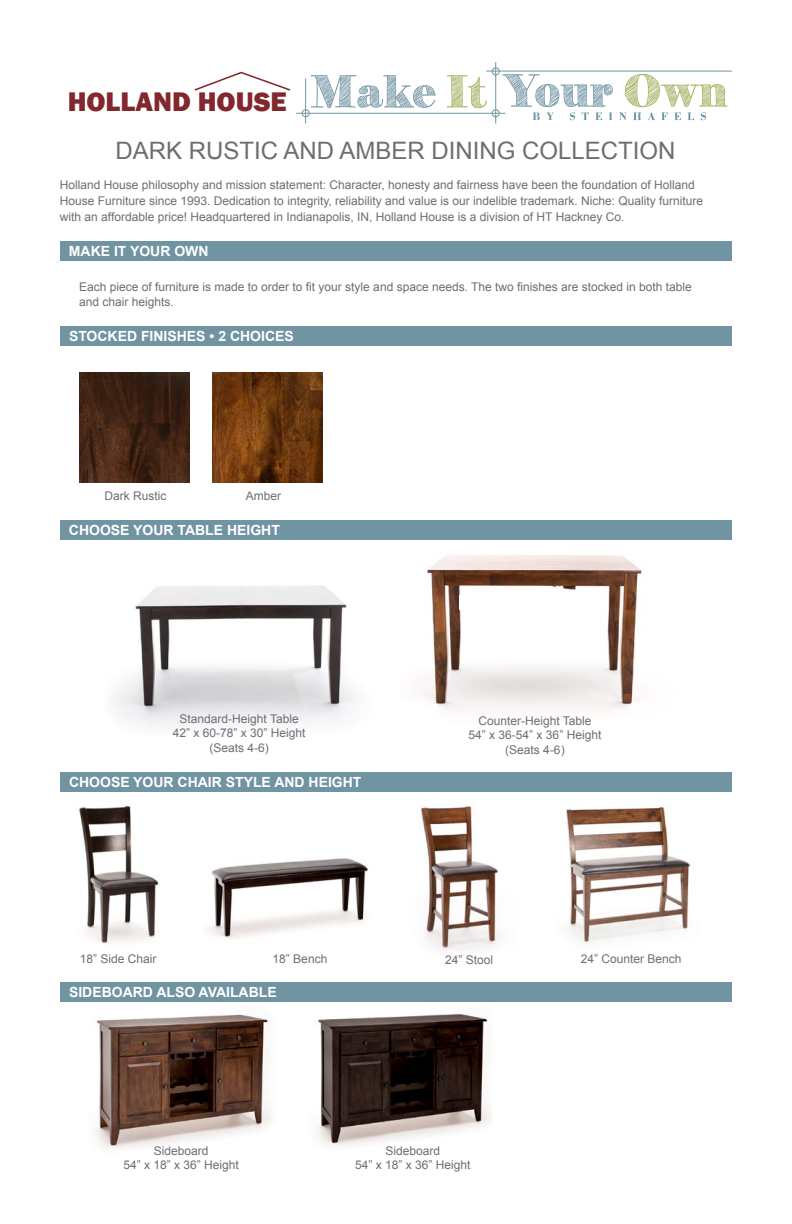
<style>
.page{position:relative;width:792px;height:1224px;background:#fff}
.page>*{position:absolute;margin:0;border:0;box-sizing:border-box;transform-origin:0 0}
.t1{font:800 27.7px "Franklin Gothic";color:#82272d}
.t2{font:24px "Arial";color:#6d6e71}
.t3{font:700 14px "Arial";color:#fff}
.t4{font:12px/14.4px "Arial";color:#6d6e71;text-align:center}
</style>
<div class="page">
<img style="left:421px;top:555px;width:221px;height:155px">
<img style="left:114px;top:586px;width:241px;height:139px">
<div style="left:60px;top:241px;width:672px;height:20px;background:#7094a2"></div>
<div style="left:60px;top:520px;width:672px;height:20px;background:#7094a2"></div>
<hr style="left:305px;top:78px;width:1px;height:45px;background:#7094a2">
<hr style="left:486px;top:71px;width:246px;height:1px;background:#7094a2">
<hr style="left:296px;top:113px;width:209px;height:1px;background:#7094a2">
<hr style="left:496px;top:62px;width:1px;height:61px;background:#7094a2">
<div style="left:492px;top:110px;width:7px;height:7px;border:1px solid #7094a2;border-radius:50%"></div>
<div style="left:492px;top:68px;width:7px;height:7px;border:1px solid #7094a2;border-radius:50%"></div>
<div style="left:302px;top:110px;width:7px;height:7px;border:1px solid #7094a2;border-radius:50%"></div>
<svg style="left:311px;top:75px;width:125px;height:33px"></svg>
<svg style="left:447px;top:75px;width:40px;height:33px"></svg>
<svg style="left:503px;top:74px;width:110px;height:46px"></svg>
<svg style="left:619px;top:74px;width:108px;height:46px"></svg>
<div style="left:60px;top:326px;width:672px;height:20px;background:#7094a2"></div>
<svg style="left:194px;top:71px;width:97px;height:20px"></svg>
<img style="left:79px;top:372px;width:111px;height:111px">
<img style="left:212px;top:372px;width:111px;height:111px">
<div style="left:60px;top:772px;width:672px;height:20px;background:#7094a2"></div>
<img style="left:79px;top:806px;width:80px;height:138px">
<img style="left:209px;top:858px;width:159px;height:81px">
<img style="left:421px;top:805px;width:78px;height:146px">
<img style="left:566px;top:806px;width:125px;height:137px">
<div style="left:460px;top:595px;width:148px;height:14px;background:#fff"></div>
<div style="left:60px;top:982px;width:672px;height:20px;background:#7094a2"></div>
<img style="left:97px;top:1014px;width:174px;height:135px">
<img style="left:318px;top:1013px;width:173px;height:133px">
<h1 class="t1" style="left:68px;top:84px;width:221px">HOLLAND HOUSE</h1>
<h2 class="t2" style="left:115px;top:134px;width:562px">DARK RUSTIC AND AMBER DINING COLLECTION</h2>
<p class="t4" style="left:60px;top:177px;width:645px;line-height:16px;text-align:left">Holland House philosophy and mission statement: Character, honesty and fairness have been the foundation of Holland<br>House Furniture since 1993. Dedication to integrity, reliability and value is our indelible trademark. Niche: Quality furniture with an affordable price! Headquartered in Indianapolis, IN, Holland House is a division of HT Hackney Co.</p>
<p class="t3" style="left:69px;top:242px;width:141px">MAKE IT YOUR OWN</p>
<p class="t4" style="left:79px;top:280px;width:614px;text-align:left">Each piece of furniture is made to order to fit your style and space needs. The two finishes are stocked in both table and chair heights.</p>
<p class="t3" style="left:69px;top:327px;width:226px">STOCKED FINISHES • 2 CHOICES</p>
<p class="t4" style="left:104px;top:488px;width:64px">Dark Rustic</p>
<p class="t4" style="left:246px;top:488px;width:37px">Amber</p>
<p class="t3" style="left:69px;top:521px;width:213px">CHOOSE YOUR TABLE HEIGHT</p>
<p class="t4" style="left:173px;top:712px;width:134px">Standard-Height Table<br>42” x 60-78” x 30” Height (Seats 4-6)</p>
<p class="t3" style="left:69px;top:773px;width:294px">CHOOSE YOUR CHAIR STYLE AND HEIGHT</p>
<p class="t4" style="left:469px;top:713px;width:134px">Counter-Height Table<br>54” x 36-54” x 36” Height (Seats 4-6)</p>
<p class="t4" style="left:80px;top:952px;width:78px">18” Side Chair</p>
<p class="t4" style="left:273px;top:952px;width:56px">18” Bench</p>
<p class="t4" style="left:445px;top:953px;width:50px">24” Stool</p>
<p class="t4" style="left:581px;top:952px;width:102px">24” Counter Bench</p>
<p class="t3" style="left:69px;top:983px;width:209px">SIDEBOARD ALSO AVAILABLE</p>
<p class="t4" style="left:124px;top:1143px;width:117px">Sideboard<br>54” x 18” x 36” Height</p>
<p class="t4" style="left:355px;top:1143px;width:117px">Sideboard<br>54” x 18” x 36” Height</p>
</div>
